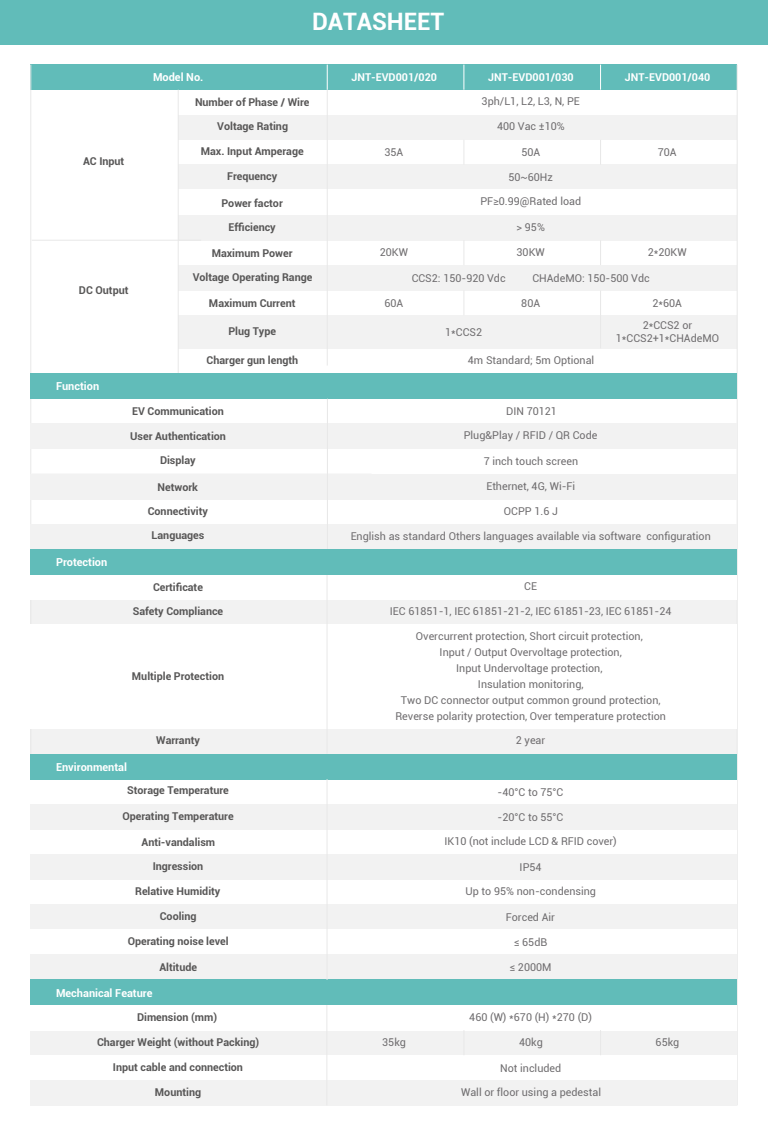
<style>
.page{position:relative;width:768px;height:1136px;background:#fff}
.page>*{position:absolute;margin:0;border:0;box-sizing:border-box;transform-origin:0 0}
.t1{font:700 24px "Roboto";color:#fff}
.t2{font:700 11px "Roboto";color:#fff}
.t3{font:10.76px/16px "Roboto";color:#6f6d6f;text-align:center}
.t4{font:700 10.76px "Roboto";color:#585757}
.t5{font:700 10.76px "Roboto";color:#fff}
</style>
<div class="page">
<div style="left:0;top:0;width:768px;height:44px;background:#61bcb9"></div>
<div style="left:31px;top:599px;width:706px;height:25px;background:#f2f2f2"></div>
<div style="left:31px;top:728px;width:706px;height:25px;background:#f2f2f2"></div>
<div style="left:178px;top:115px;width:559px;height:25px;background:#f2f2f2"></div>
<div style="left:178px;top:165px;width:559px;height:25px;background:#f2f2f2"></div>
<div style="left:178px;top:215px;width:559px;height:25px;background:#f2f2f2"></div>
<div style="left:31px;top:65px;width:706px;height:25px;background:#61bcb9"></div>
<div style="left:178px;top:265px;width:559px;height:25px;background:#f2f2f2"></div>
<div style="left:178px;top:315px;width:559px;height:33px;background:#f2f2f2"></div>
<hr style="left:32px;top:240px;width:169px;height:1px;background:#e8e8e8">
<hr style="left:31px;top:65px;width:1px;height:1040px;background:#e8e8e8">
<hr style="left:737px;top:65px;width:1px;height:1040px;background:#e8e8e8">
<hr style="left:178px;top:90px;width:1px;height:283px;background:#e8e8e8">
<div style="left:31px;top:423px;width:706px;height:26px;background:#f2f2f2"></div>
<div style="left:31px;top:474px;width:706px;height:25px;background:#f2f2f2"></div>
<div style="left:31px;top:524px;width:706px;height:25px;background:#f2f2f2"></div>
<div style="left:31px;top:779px;width:706px;height:25px;background:#fff"></div>
<div style="left:31px;top:829px;width:706px;height:25px;background:#fff"></div>
<div style="left:31px;top:879px;width:706px;height:25px;background:#fff"></div>
<div style="left:31px;top:804px;width:706px;height:25px;background:#f2f2f2"></div>
<div style="left:31px;top:854px;width:706px;height:25px;background:#f2f2f2"></div>
<div style="left:31px;top:904px;width:706px;height:25px;background:#f2f2f2"></div>
<div style="left:31px;top:929px;width:706px;height:25px;background:#fff"></div>
<div style="left:31px;top:954px;width:706px;height:25px;background:#f2f2f2"></div>
<div style="left:31px;top:979px;width:706px;height:25px;background:#61bcb9"></div>
<div style="left:31px;top:1029px;width:706px;height:25px;background:#f2f2f2"></div>
<div style="left:31px;top:1004px;width:706px;height:25px;background:#fff"></div>
<div style="left:31px;top:1054px;width:706px;height:26px;background:#fff"></div>
<div style="left:31px;top:1080px;width:706px;height:25px;background:#f2f2f2"></div>
<div style="left:31px;top:574px;width:706px;height:25px;background:#fff"></div>
<div style="left:31px;top:624px;width:706px;height:104px;background:#fff"></div>
<div style="left:31px;top:753px;width:706px;height:26px;background:#61bcb9"></div>
<div style="left:31px;top:373px;width:706px;height:25px;background:#61bcb9"></div>
<hr style="left:32px;top:473px;width:340px;height:1px;background:#f2f2f2">
<svg style="left:464px;top:65px;width:1px;height:25px"></svg>
<svg style="left:327px;top:65px;width:1px;height:25px"></svg>
<svg style="left:600px;top:65px;width:1px;height:25px"></svg>
<svg style="left:600px;top:140px;width:1px;height:25px"></svg>
<svg style="left:600px;top:240px;width:1px;height:25px"></svg>
<svg style="left:600px;top:290px;width:1px;height:25px"></svg>
<hr style="left:600px;top:315px;width:1px;height:33px;background:#e8e8e8">
<hr style="left:327px;top:90px;width:1px;height:275px;background:#e8e8e8">
<hr style="left:327px;top:398px;width:1px;height:151px;background:#e8e8e8">
<hr style="left:327px;top:574px;width:1px;height:179px;background:#e8e8e8">
<hr style="left:327px;top:779px;width:1px;height:200px;background:#e8e8e8">
<hr style="left:327px;top:1004px;width:1px;height:101px;background:#e8e8e8">
<div style="left:31px;top:549px;width:706px;height:25px;background:#61bcb9"></div>
<h1 class="t1" style="left:312px;top:5px;width:134px">DATASHEET</h1>
<p class="t2" style="left:153px;top:70px;width:52px">Model No.</p>
<p class="t5" style="left:352px;top:69px;width:87px">JNT-EVD001/020</p>
<p class="t5" style="left:488px;top:69px;width:87px">JNT-EVD001/030</p>
<p class="t5" style="left:625px;top:69px;width:87px">JNT-EVD001/040</p>
<p class="t4" style="left:83px;top:153px;width:43px">AC Input</p>
<p class="t4" style="left:79px;top:282px;width:51px">DC Output</p>
<p class="t2" style="left:56px;top:378px;width:45px">Function</p>
<p class="t4" style="left:195px;top:95px;width:116px">Number of Phase / Wire</p>
<p class="t4" style="left:217px;top:119px;width:72px">Voltage Rating</p>
<p class="t3" style="left:482px;top:93px;width:100px">3ph/L1, L2, L3, N, PE</p>
<p class="t3" style="left:497px;top:118px;width:69px">400 Vac ±10%</p>
<p class="t4" style="left:201px;top:143px;width:104px">Max. Input Amperage</p>
<p class="t4" style="left:227px;top:169px;width:52px">Frequency</p>
<p class="t3" style="left:384px;top:144px;width:20px">35A</p>
<p class="t3" style="left:521px;top:144px;width:20px">50A</p>
<p class="t3" style="left:658px;top:144px;width:20px">70A</p>
<p class="t3" style="left:508px;top:169px;width:46px">50~60Hz</p>
<p class="t4" style="left:221px;top:195px;width:63px">Power factor</p>
<p class="t3" style="left:480px;top:193px;width:102px">PF≥0.99@Rated load</p>
<p class="t4" style="left:228px;top:219px;width:49px">Efficiency</p>
<p class="t3" style="left:517px;top:219px;width:30px">&gt; 95%</p>
<p class="t4" style="left:212px;top:245px;width:82px">Maximum Power</p>
<p class="t3" style="left:380px;top:244px;width:30px">20KW</p>
<p class="t3" style="left:517px;top:244px;width:30px">30KW</p>
<p class="t3" style="left:648px;top:244px;width:40px">2*20KW</p>
<p class="t4" style="left:193px;top:269px;width:121px">Voltage Operating Range</p>
<p class="t4" style="left:209px;top:295px;width:88px">Maximum Current</p>
<p class="t3" style="left:412px;top:269px;width:96px">CCS2: 150-920 Vdc</p>
<p class="t3" style="left:532px;top:269px;width:119px">CHAdeMO: 150-500 Vdc</p>
<p class="t3" style="left:384px;top:294px;width:20px">60A</p>
<p class="t3" style="left:521px;top:294px;width:20px">80A</p>
<p class="t3" style="left:652px;top:294px;width:31px">2*60A</p>
<p class="t4" style="left:228px;top:323px;width:49px">Plug Type</p>
<p class="t3" style="left:445px;top:323px;width:38px">1*CCS2</p>
<p class="t3" style="left:616px;top:318px;width:105px;line-height:12.9px">2*CCS2 or<br>1*CCS2+1*CHAdeMO</p>
<p class="t3" style="left:468px;top:352px;width:128px">4m Standard; 5m Optional</p>
<p class="t4" style="left:207px;top:352px;width:93px">Charger gun length</p>
<p class="t2" style="left:56px;top:554px;width:53px">Protection</p>
<p class="t4" style="left:132px;top:404px;width:93px">EV Communication</p>
<p class="t4" style="left:130px;top:429px;width:97px">User Authentication</p>
<p class="t4" style="left:160px;top:453px;width:37px">Display</p>
<p class="t4" style="left:158px;top:479px;width:42px">Network</p>
<p class="t4" style="left:148px;top:503px;width:62px">Connectivity</p>
<p class="t4" style="left:152px;top:528px;width:54px">Languages</p>
<p class="t4" style="left:153px;top:579px;width:51px">Certificate</p>
<p class="t4" style="left:133px;top:603px;width:92px">Safety Compliance</p>
<p class="t4" style="left:132px;top:668px;width:94px">Multiple Protection</p>
<p class="t4" style="left:156px;top:732px;width:45px">Warranty</p>
<p class="t2" style="left:56px;top:758px;width:72px">Environmental</p>
<p class="t4" style="left:127px;top:782px;width:103px">Storage Temperature</p>
<p class="t4" style="left:122px;top:808px;width:113px">Operating Temperature</p>
<p class="t4" style="left:142px;top:834px;width:75px">Anti-vandalism</p>
<p class="t4" style="left:153px;top:858px;width:52px">Ingression</p>
<p class="t4" style="left:135px;top:883px;width:87px">Relative Humidity</p>
<p class="t4" style="left:160px;top:908px;width:38px">Cooling</p>
<p class="t4" style="left:128px;top:933px;width:103px">Operating noise level</p>
<p class="t4" style="left:159px;top:959px;width:39px">Altitude</p>
<p class="t2" style="left:56px;top:984px;width:98px">Mechanical Feature</p>
<p class="t4" style="left:137px;top:1009px;width:82px">Dimension (mm)</p>
<p class="t4" style="left:97px;top:1034px;width:164px">Charger Weight (without Packing)</p>
<p class="t4" style="left:113px;top:1059px;width:132px">Input cable and connection</p>
<p class="t4" style="left:155px;top:1084px;width:48px">Mounting</p>
<p class="t3" style="left:506px;top:403px;width:52px">DIN 70121</p>
<p class="t3" style="left:464px;top:427px;width:135px">Plug&amp;Play / RFID / QR Code</p>
<p class="t3" style="left:484px;top:453px;width:96px">7 inch touch screen</p>
<p class="t3" style="left:486px;top:477px;width:90px">Ethernet, 4G, Wi-Fi</p>
<p class="t3" style="left:504px;top:503px;width:56px">OCPP 1.6 J</p>
<p class="t3" style="left:351px;top:527px;width:362px">English as standard Others languages available via software configuration</p>
<p class="t3" style="left:524px;top:577px;width:14px">CE</p>
<p class="t3" style="left:390px;top:603px;width:283px">IEC 61851-1, IEC 61851-21-2, IEC 61851-23, IEC 61851-24</p>
<p class="t3" style="left:395px;top:627px;width:272px">Overcurrent protection, Short circuit protection,<br>Input / Output Overvoltage protection,<br>Input Undervoltage protection,<br>Insulation monitoring,<br>Two DC connector output common ground protection, Reverse polarity protection, Over temperature protection</p>
<p class="t3" style="left:516px;top:731px;width:31px">2 year</p>
<p class="t3" style="left:498px;top:783px;width:67px">-40°C to 75°C</p>
<p class="t3" style="left:498px;top:808px;width:67px">-20°C to 55°C</p>
<p class="t3" style="left:445px;top:832px;width:174px">IK10 (not include LCD &amp; RFID cover)</p>
<p class="t3" style="left:520px;top:858px;width:23px">IP54</p>
<p class="t3" style="left:466px;top:882px;width:132px">Up to 95% non-condensing</p>
<p class="t3" style="left:506px;top:908px;width:51px">Forced Air</p>
<p class="t3" style="left:514px;top:933px;width:35px">≤ 65dB</p>
<p class="t3" style="left:510px;top:959px;width:43px">≤ 2000M</p>
<p class="t3" style="left:469px;top:1008px;width:124px">460 (W) *670 (H) *270 (D)</p>
<p class="t3" style="left:382px;top:1033px;width:25px">35kg</p>
<p class="t3" style="left:519px;top:1033px;width:25px">40kg</p>
<p class="t3" style="left:500px;top:1059px;width:63px">Not included</p>
<p class="t3" style="left:461px;top:1083px;width:142px">Wall or floor using a pedestal</p>
<p class="t3" style="left:656px;top:1033px;width:25px">65kg</p>
</div>
